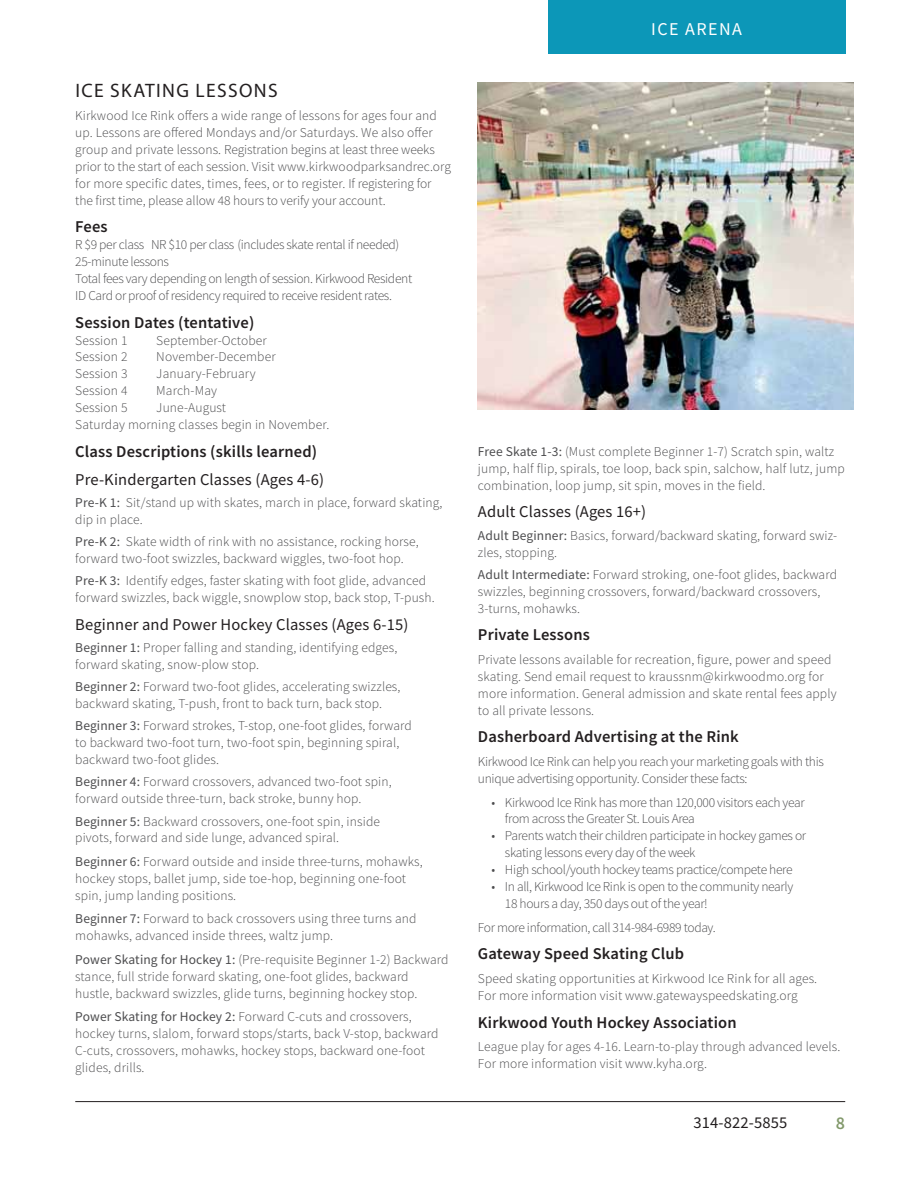
<style>
.page{position:relative;width:905px;height:1177px;background:#fff}
.page>*{position:absolute;margin:0;border:0;box-sizing:border-box;transform-origin:0 0}
.t1{font:19.5px "Myriad Pro";letter-spacing:.07em;color:#231f20}
.t2{font:18px "Source Sans Pro";letter-spacing:.08em;color:#fff}
.t3{font:600 18px "Source Sans Pro";color:#82996b}
.t4{font:600 16.5px "Source Sans Pro";letter-spacing:.01em;color:#231f20}
.t5{font:16.5px "Source Sans Pro";letter-spacing:.01em;color:#231f20}
.t6{font:300 13.5px/16.8px "Source Sans Pro";letter-spacing:.01em;color:#4c4c4e}
.t7{font:300 13.5px/16.8px "Source Sans Pro";letter-spacing:-.025em;color:#4c4c4e}
.s1{font-weight:400}
</style>
<div class="page">
<hr style="left:75px;top:1101px;width:770px;height:1px;background:#231f20">
<div style="left:548px;top:0;width:297px;height:53px;background:#0c97b8"></div>
<img style="left:478px;top:82px;width:375px;height:327px">
<h1 class="t1" style="left:75px;top:78px;width:204px">ICE SKATING LESSONS</h1>
<p class="t6" style="left:75px;top:109px;width:377px">Kirkwood Ice Rink offers a wide range of lessons for ages four and up. Lessons are offered Mondays and/or Saturdays. We also offer group and private lessons. Registration begins at least three weeks prior to the start of each session. Visit www.kirkwoodparksandrec.org for more specific dates, times, fees, or to register. If registering for the first time, please allow 48 hours to verify your account.</p>
<p class="t4" style="left:75px;top:221px;width:34px">Fees</p>
<p class="t7" style="left:75px;top:238px;width:338px">R $9 per class NR $10 per class (includes skate rental if needed)<br>25-minute lessons<br>Total fees vary depending on length of session. Kirkwood Resident ID Card or proof of residency required to receive resident rates.</p>
<p class="t4" style="left:75px;top:316px;width:181px">Session Dates (tentative)</p>
<p class="t6" style="left:75px;top:333px;width:54px">Session 1</p>
<p class="t6" style="left:156px;top:333px;width:112px">September-October</p>
<p class="t6" style="left:75px;top:350px;width:54px">Session 2</p>
<p class="t6" style="left:156px;top:350px;width:121px">November-December</p>
<p class="t6" style="left:75px;top:367px;width:54px">Session 3</p>
<p class="t6" style="left:156px;top:367px;width:101px">January-February</p>
<p class="t6" style="left:75px;top:383px;width:54px">Session 4</p>
<p class="t6" style="left:156px;top:383px;width:62px">March-May</p>
<p class="t6" style="left:75px;top:400px;width:54px">Session 5</p>
<p class="t6" style="left:75px;top:400px;width:255px;text-indent:81px">June-August<br>Saturday morning classes begin in November.</p>
<p class="t4" style="left:75px;top:445px;width:243px">Class Descriptions (skills learned)</p>
<p class="t5" style="left:75px;top:473px;width:250px">Pre-Kindergarten Classes (Ages 4-6)</p>
<p class="t6" style="left:75px;top:495px;width:369px"><span class="s1">Pre-K 1:</span> Sit/stand up with skates, march in place, forward skating, dip in place.</p>
<p class="t6" style="left:75px;top:534px;width:345px"><span class="s1">Pre-K 2:</span> Skate width of rink with no assistance, rocking horse, forward two-foot swizzles, backward wiggles, two-foot hop.</p>
<p class="t6" style="left:75px;top:573px;width:361px"><span class="s1">Pre-K 3:</span> Identify edges, faster skating with foot glide, advanced forward swizzles, back wiggle, snowplow stop, back stop, T-push.</p>
<p class="t5" style="left:75px;top:618px;width:335px">Beginner and Power Hockey Classes (Ages 6-15)</p>
<p class="t6" style="left:75px;top:640px;width:323px"><span class="s1">Beginner 1:</span> Proper falling and standing, identifying edges, forward skating, snow-plow stop.</p>
<p class="t6" style="left:75px;top:679px;width:327px"><span class="s1">Beginner 2:</span> Forward two-foot glides, accelerating swizzles, backward skating, T-push, front to back turn, back stop.</p>
<p class="t6" style="left:75px;top:718px;width:338px"><span class="s1">Beginner 3:</span> Forward strokes, T-stop, one-foot glides, forward to backward two-foot turn, two-foot spin, beginning spiral, backward two-foot glides.</p>
<p class="t6" style="left:75px;top:775px;width:318px"><span class="s1">Beginner 4:</span> Forward crossovers, advanced two-foot spin, forward outside three-turn, back stroke, bunny hop.</p>
<p class="t6" style="left:75px;top:814px;width:306px"><span class="s1">Beginner 5:</span> Backward crossovers, one-foot spin, inside pivots, forward and side lunge, advanced spiral.</p>
<p class="t6" style="left:75px;top:854px;width:349px"><span class="s1">Beginner 6:</span> Forward outside and inside three-turns, mohawks, hockey stops, ballet jump, side toe-hop, beginning one-foot spin, jump landing positions.</p>
<p class="t6" style="left:75px;top:912px;width:342px"><span class="s1">Beginner 7:</span> Forward to back crossovers using three turns and mohawks, advanced inside threes, waltz jump.</p>
<p class="t6" style="left:75px;top:952px;width:375px"><span class="s1">Power Skating for Hockey 1:</span> (Pre-requisite Beginner 1-2) Backward stance, full stride forward skating, one-foot glides, backward hustle, backward swizzles, glide turns, beginning hockey stop.</p>
<p class="t6" style="left:75px;top:1009px;width:365px"><span class="s1">Power Skating for Hockey 2:</span> Forward C-cuts and crossovers, hockey turns, slalom, forward stops/starts, back V-stop, backward C-cuts, crossovers, mohawks, hockey stops, backward one-foot glides, drills.</p>
<h2 class="t2" style="left:651px;top:22px;width:92px">ICE ARENA</h2>
<p class="t6" style="left:478px;top:444px;width:368px"><span class="s1">Free Skate 1-3:</span> (Must complete Beginner 1-7) Scratch spin, waltz jump, half flip, spirals, toe loop, back spin, salchow, half lutz, jump combination, loop jump, sit spin, moves in the field.</p>
<p class="t5" style="left:478px;top:506px;width:170px">Adult Classes (Ages 16+)</p>
<p class="t6" style="left:478px;top:528px;width:361px"><span class="s1">Adult Beginner:</span> Basics, forward/backward skating, forward swiz&shy;zles, stopping.</p>
<p class="t6" style="left:478px;top:567px;width:360px"><span class="s1">Adult Intermediate:</span> Forward stroking, one-foot glides, backward swizzles, beginning crossovers, forward/backward crossovers,<br>3-turns, mohawks.</p>
<p class="t4" style="left:478px;top:628px;width:113px">Private Lessons</p>
<p class="t6" style="left:478px;top:652px;width:360px">Private lessons available for recreation, figure, power and speed skating. Send email request to kraussnm@kirkwoodmo.org for more information. General admission and skate rental fees apply to all private lessons.</p>
<p class="t4" style="left:478px;top:730px;width:262px">Dasherboard Advertising at the Rink</p>
<p class="t7" style="left:478px;top:754px;width:347px">Kirkwood Ice Rink can help you reach your marketing goals with this unique advertising opportunity. Consider these facts:</p>
<p class="t7" style="left:505px;top:795px;width:301px;text-indent:-14px">• Kirkwood Ice Rink has more than 120,000 visitors each year from across the Greater St. Louis Area</p>
<p class="t7" style="left:505px;top:828px;width:303px;text-indent:-14px">• Parents watch their children participate in hockey games or skating lessons every day of the week</p>
<p class="t7" style="left:491px;top:862px;width:302px">• High school/youth hockey teams practice/compete here</p>
<p class="t7" style="left:505px;top:879px;width:290px;text-indent:-14px">• In all, Kirkwood Ice Rink is open to the community nearly<br>18 hours a day, 350 days out of the year!</p>
<p class="t7" style="left:478px;top:920px;width:239px">For more information, call 314-984-6989 today.</p>
<p class="t4" style="left:478px;top:947px;width:208px">Gateway Speed Skating Club</p>
<p class="t6" style="left:478px;top:971px;width:341px">Speed skating opportunities at Kirkwood Ice Rink for all ages.<br>For more information visit www.gatewayspeedskating.org</p>
<p class="t4" style="left:478px;top:1015px;width:260px">Kirkwood Youth Hockey Association</p>
<p class="t6" style="left:478px;top:1039px;width:364px">League play for ages 4-16. Learn-to-play through advanced levels.<br>For more information visit www.kyha.org.</p>
<p class="t5" style="left:693px;top:1116px;width:96px">314-822-5855</p>
<h2 class="t3" style="left:835px;top:1116px;width:11px">8</h2>
</div>
